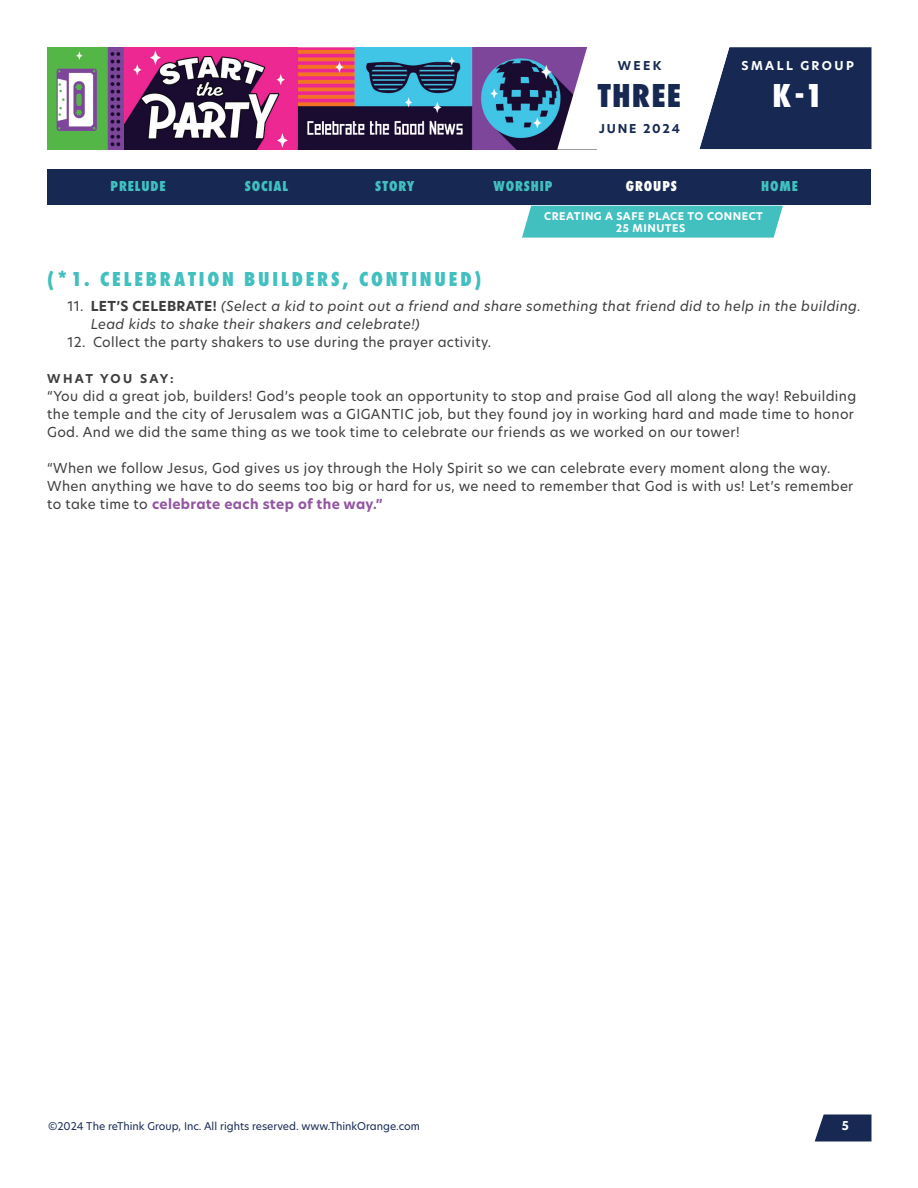
<style>
.page{position:relative;width:918px;height:1188px;background:#fff}
.page>*{position:absolute;margin:0;border:0;box-sizing:border-box;transform-origin:0 0}
.t1{font:800 34.5px "Futura PT Cond";letter-spacing:.035em;color:#172953}
.t2{font:800 34.5px "Futura PT Cond";color:#fff}
.t3{font:800 21px "Futura PT Cond";letter-spacing:.135em;color:#42c0bf}
.t4{font:800 15px "Futura PT Cond";letter-spacing:.06em;color:#42c0bf}
.t5{font:800 15px "Futura PT Cond";letter-spacing:.06em;color:#fff}
.t6{font:13.5px/18px "New Hero";letter-spacing:.025em;color:#3e3e3f}
.t7{font:italic 13.5px/18px "New Hero";letter-spacing:.025em;color:#3e3e3f}
.t8{font:700 12px "New Hero";letter-spacing:.15em;color:#172953}
.t9{font:700 12px "New Hero";letter-spacing:.2em;color:#fff}
.t10{font:700 12px "New Hero";letter-spacing:.185em;color:#3e3e3f}
.t11{font:10.5px "New Hero";color:#172953}
.t12{font:700 10.5px/12px "New Hero";letter-spacing:.05em;color:#fff;text-align:center}
.s1{font-style:normal}
.s2{font-weight:700;font-style:normal}
.s3{font-weight:700;color:#9255a2}
</style>
<div class="page">
<img style="left:47px;top:47px;width:510px;height:102px">
<svg style="left:815px;top:1114px;width:57px;height:28px;background:#314166"></svg>
<svg style="left:557px;top:47px;width:315px;height:103px"></svg>
<div style="left:522px;top:206px;width:261px;height:32px;background:#42c0bf"></div>
<div style="left:47px;top:170px;width:824px;height:36px;background:#172953"></div>
<p class="t8" style="left:618px;top:57px;width:45px">WEEK</p>
<h1 class="t1" style="left:598px;top:75px;width:85px">THREE</h1>
<p class="t8" style="left:599px;top:120px;width:83px">JUNE 2024</p>
<p class="t9" style="left:742px;top:57px;width:114px">SMALL GROUP</p>
<h1 class="t2" style="left:773px;top:75px;width:52px">K-1</h1>
<p class="t4" style="left:111px;top:177px;width:57px">PRELUDE</p>
<p class="t4" style="left:245px;top:177px;width:45px">SOCIAL</p>
<p class="t4" style="left:375px;top:177px;width:41px">STORY</p>
<p class="t4" style="left:494px;top:177px;width:60px">WORSHIP</p>
<p class="t5" style="left:626px;top:177px;width:53px">GROUPS</p>
<p class="t4" style="left:761px;top:177px;width:38px">HOME</p>
<p class="t12" style="left:544px;top:210px;width:220px">CREATING A SAFE PLACE TO CONNECT<br>25 MINUTES</p>
<h2 class="t3" style="left:47px;top:267px;width:436px">(*1. CELEBRATION BUILDERS, CONTINUED)</h2>
<p class="t7" style="left:91px;top:297px;width:771px;text-indent:-23px"><span class="s1">11.</span> <span class="s2">LET’S CELEBRATE!</span> (Select a kid to point out a friend and share something that friend did to help in the building.<br>Lead kids to shake their shakers and celebrate!)</p>
<p class="t6" style="left:68px;top:333px;width:425px">12. Collect the party shakers to use during the prayer activity.</p>
<p class="t10" style="left:47px;top:370px;width:128px">WHAT YOU SAY:</p>
<p class="t6" style="left:47px;top:387px;width:810px">“You did a great job, builders! God’s people took an opportunity to stop and praise God all along the way! Rebuilding the temple and the city of Jerusalem was a GIGANTIC job, but they found joy in working hard and made time to honor<br>God. And we did the same thing as we took time to celebrate our friends as we worked on our tower!</p>
<p class="t6" style="left:47px;top:459px;width:808px">“When we follow Jesus, God gives us joy through the Holy Spirit so we can celebrate every moment along the way.<br>When anything we have to do seems too big or hard for us, we need to remember that God is with us! Let’s remember to take time to <span class="s3">celebrate each step of the way.”</span></p>
<p class="t11" style="left:48px;top:1118px;width:374px">©2024 The reThink Group, Inc. All rights reserved. www.ThinkOrange.com</p>
<p class="t9" style="left:842px;top:1117px;width:9px">5</p>
</div>
